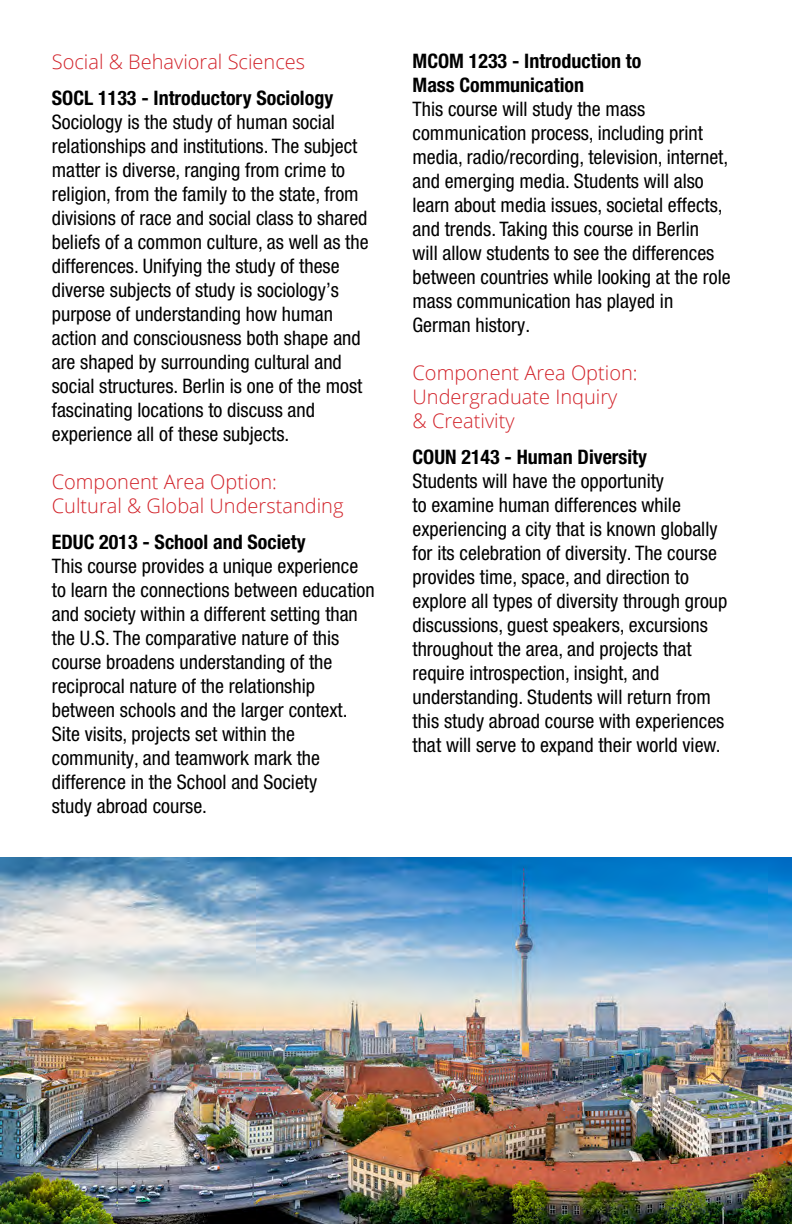
<style>
.page{position:relative;width:792px;height:1224px;background:#fff}
.page>*{position:absolute;margin:0;border:0;box-sizing:border-box;transform-origin:0 0}
.t1{font:condensed 20px/24px "Helvetica Neue LT Pro";color:#000}
.t2{font:300 20px/24px "Open Sans";color:#d2232a}
.t3{font:700 condensed 20px/24px "Helvetica Neue LT Pro";color:#000}
</style>
<div class="page">
<img style="left:0;top:858px;width:792px;height:366px">
<p class="t2" style="left:52px;top:49px;width:255px">Social &amp; Behavioral Sciences</p>
<p class="t3" style="left:52px;top:86px;width:283px">SOCL 1133 - Introductory Sociology</p>
<p class="t1" style="left:52px;top:109px;width:318px">Sociology is the study of human social relationships and institutions. The subject matter is diverse, ranging from crime to religion, from the family to the state, from divisions of race and social class to shared beliefs of a common culture, as well as the differences. Unifying the study of these diverse subjects of study is sociology’s purpose of understanding how human action and consciousness both shape and are shaped by surrounding cultural and social structures. Berlin is one of the most fascinating locations to discuss and experience all of these subjects.</p>
<p class="t2" style="left:52px;top:469px;width:227px">Component Area Option:</p>
<p class="t2" style="left:52px;top:493px;width:293px">Cultural &amp; Global Understanding</p>
<p class="t3" style="left:52px;top:530px;width:255px">EDUC 2013 - School and Society</p>
<p class="t1" style="left:52px;top:553px;width:324px">This course provides a unique experience to learn the connections between education and society within a different setting than the U.S. The comparative nature of this course broadens understanding of the reciprocal nature of the relationship between schools and the larger context.<br>Site visits, projects set within the community, and teamwork mark the difference in the School and Society<br>study abroad course.</p>
<p class="t3" style="left:413px;top:49px;width:230px">MCOM 1233 - Introduction to<br>Mass Communication</p>
<p class="t1" style="left:413px;top:96px;width:320px">This course will study the mass communication process, including print media, radio/recording, television, internet, and emerging media. Students will also learn about media issues, societal effects, and trends. Taking this course in Berlin<br>will allow students to see the differences between countries while looking at the role mass communication has played in German history.</p>
<p class="t2" style="left:413px;top:360px;width:227px">Component Area Option:</p>
<p class="t2" style="left:413px;top:384px;width:206px">Undergraduate Inquiry &amp; Creativity</p>
<p class="t3" style="left:413px;top:445px;width:236px">COUN 2143 - Human Diversity</p>
<p class="t1" style="left:413px;top:468px;width:316px">Students will have the opportunity<br>to examine human differences while experiencing a city that is known globally for its celebration of diversity. The course provides time, space, and direction to explore all types of diversity through group discussions, guest speakers, excursions throughout the area, and projects that require introspection, insight, and understanding. Students will return from this study abroad course with experiences that will serve to expand their world view.</p>
</div>
